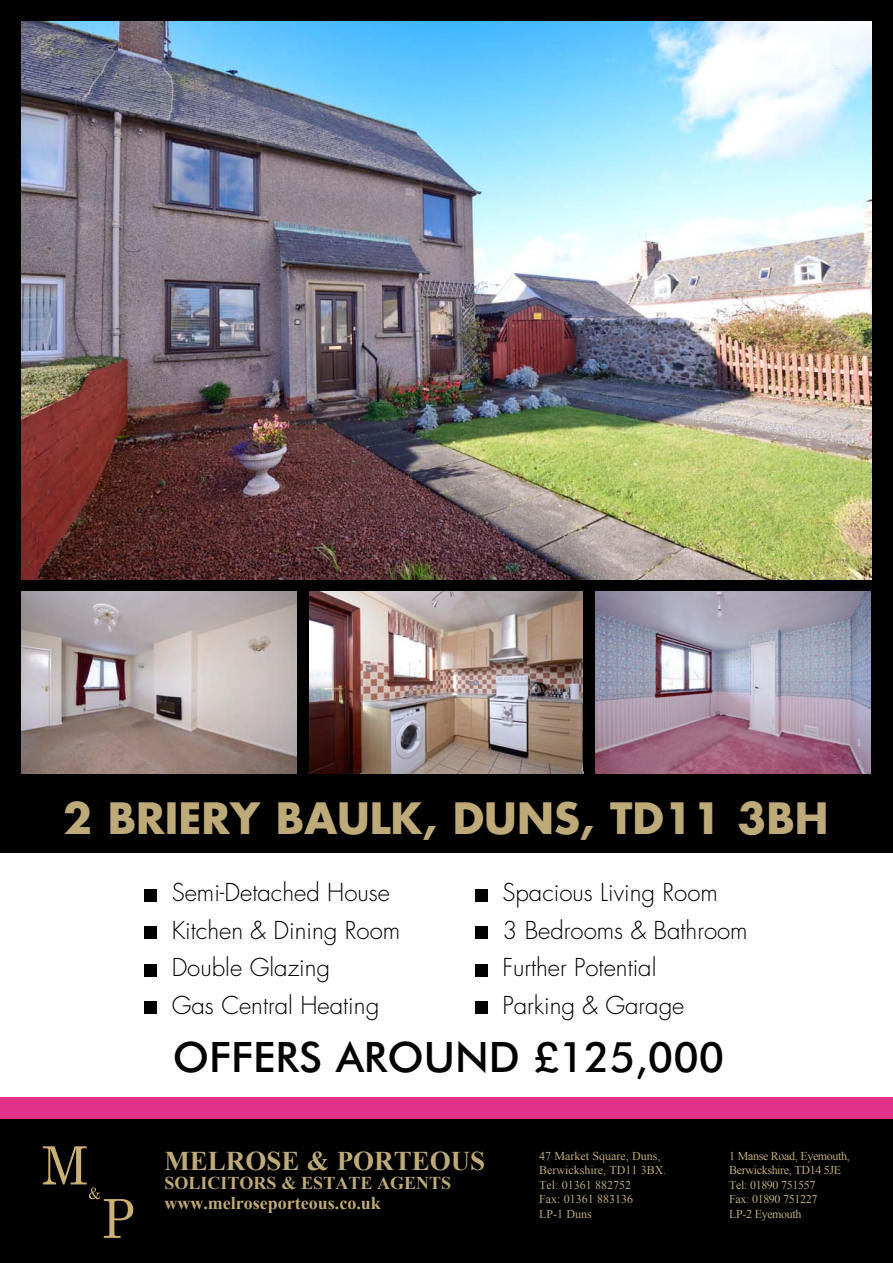
<style>
.page{position:relative;width:893px;height:1263px;background:#fff}
.page>*{position:absolute;margin:0;border:0;box-sizing:border-box;transform-origin:0 0}
.address{font:700 42px "Futura";color:#bea978}
.price{font:500 42px "Futura BT";color:#000}
.t1{font:700 27px "Times New Roman";color:#bea978}
.bullets{font:300 24px "Futura";color:#000}
.t2{font:700 18px "Times New Roman";color:#bea978}
.t3{font:12px "Times New Roman";letter-spacing:-.03em;color:#bea978}
.t4{font:12px "Times New Roman";color:#bea978}
</style>
<div class="page">
<div style="left:0;top:0;width:893px;height:852px;background:#000"></div>
<img style="left:22px;top:21px;width:849px;height:559px">
<img style="left:22px;top:591px;width:275px;height:183px">
<img style="left:308px;top:591px;width:275px;height:183px">
<img style="left:596px;top:591px;width:275px;height:183px">
<hr style="left:308px;top:589px;width:1px;height:182px;background:#000">
<div style="left:0;top:1118px;width:893px;height:145px;background:#000"></div>
<div style="left:0;top:1097px;width:893px;height:21px;background:#e13288"></div>
<div style="left:144px;top:889px;width:13px;height:12px;background:#000"></div>
<div style="left:144px;top:926px;width:13px;height:13px;background:#000"></div>
<div style="left:144px;top:964px;width:13px;height:12px;background:#000"></div>
<div style="left:144px;top:1001px;width:13px;height:13px;background:#000"></div>
<div style="left:475px;top:889px;width:12px;height:12px;background:#000"></div>
<div style="left:475px;top:926px;width:12px;height:13px;background:#000"></div>
<div style="left:475px;top:964px;width:12px;height:12px;background:#000"></div>
<div style="left:475px;top:1001px;width:12px;height:13px;background:#000"></div>
<svg style="left:43px;top:1146px;width:90px;height:92px"></svg>
<div style="left:77px;top:1194px;width:11px;height:58px;background:#000"></div>
<div style="left:32px;top:1192px;width:51px;height:9px;background:#000"></div>
<p class="address" style="left:63px;top:789px;width:767px">2 BRIERY BAULK, DUNS, TD11 3BH</p>
<p class="bullets" style="left:172px;top:877px;width:220px">Semi-Detached House</p>
<p class="bullets" style="left:172px;top:915px;width:230px">Kitchen &amp; Dining Room</p>
<p class="bullets" style="left:172px;top:952px;width:160px">Double Glazing</p>
<p class="bullets" style="left:172px;top:990px;width:209px">Gas Central Heating</p>
<p class="bullets" style="left:502px;top:877px;width:217px">Spacious Living Room</p>
<p class="bullets" style="left:502px;top:915px;width:247px">3 Bedrooms &amp; Bathroom</p>
<p class="bullets" style="left:502px;top:952px;width:156px">Further Potential</p>
<p class="bullets" style="left:502px;top:990px;width:184px">Parking &amp; Garage</p>
<p class="price" style="left:173px;top:1032px;width:553px">OFFERS AROUND £125,000</p>
<p class="t1" style="left:164px;top:1142px;width:322px">MELROSE &amp; PORTEOUS</p>
<p class="t2" style="left:164px;top:1171px;width:288px">SOLICITORS &amp; ESTATE AGENTS</p>
<p class="t2" style="left:164px;top:1190px;width:218px">www.melroseporteous.co.uk</p>
<p class="t4" style="left:539px;top:1148px;width:123px">47 Market Square, Duns,</p>
<p class="t4" style="left:539px;top:1162px;width:129px">Berwickshire, TD11 3BX.</p>
<p class="t4" style="left:539px;top:1176px;width:93px">Tel: 01361 882752</p>
<p class="t4" style="left:539px;top:1191px;width:95px">Fax: 01361 883136</p>
<p class="t3" style="left:539px;top:1205px;width:54px">LP-1 Duns</p>
<p class="t3" style="left:729px;top:1148px;width:122px">1 Manse Road, Eyemouth,</p>
<p class="t3" style="left:729px;top:1162px;width:114px">Berwickshire, TD14 5JE</p>
<p class="t3" style="left:729px;top:1176px;width:88px">Tel: 01890 751557</p>
<p class="t3" style="left:729px;top:1191px;width:90px">Fax: 01890 751227</p>
<p class="t3" style="left:729px;top:1205px;width:74px">LP-2 Eyemouth</p>
</div>
